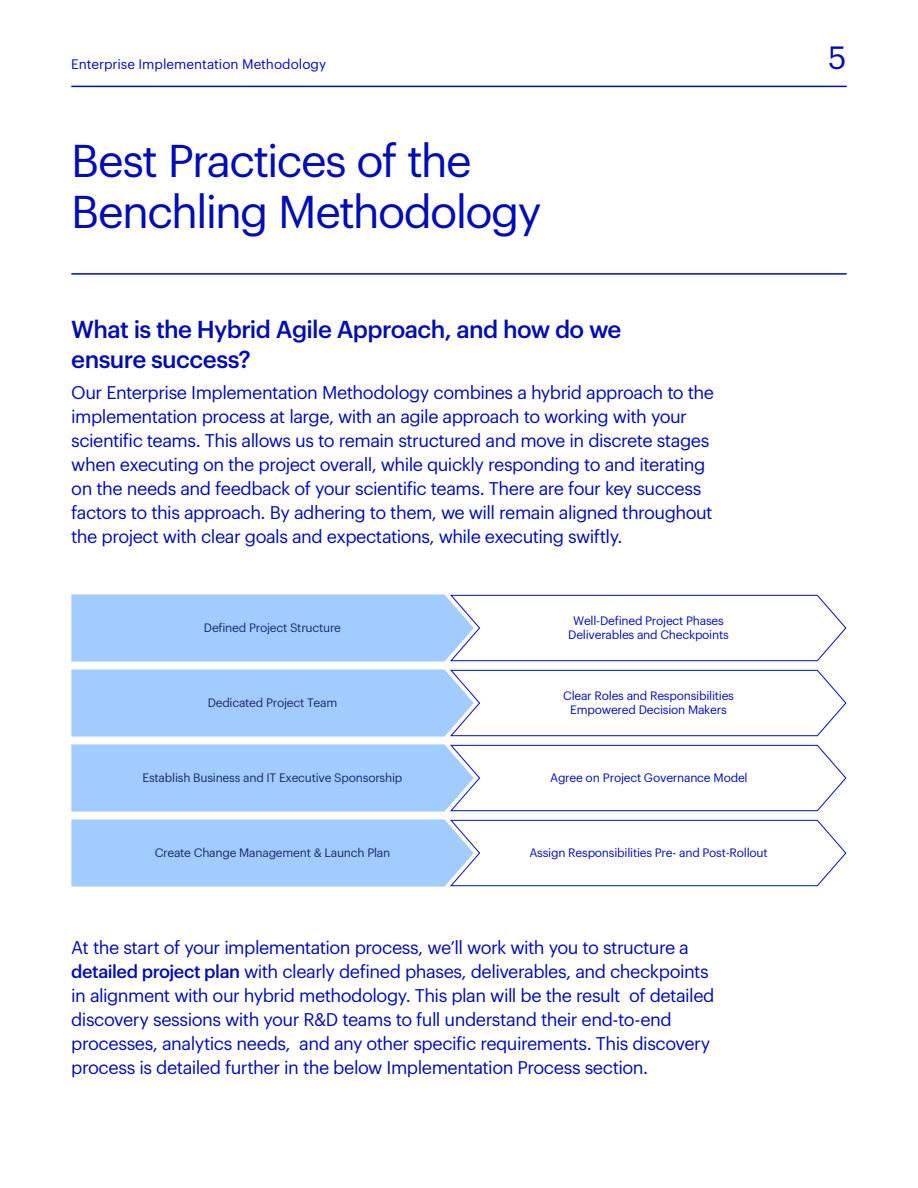
<style>
.page{position:relative;width:918px;height:1188px;background:#fff}
.page>*{position:absolute;margin:0;border:0;box-sizing:border-box;transform-origin:0 0}
.t1{font:45px/51px "Graphik";letter-spacing:-.04em;color:#000db5}
.t2{font:31.5px "Graphik";color:#000db5}
.t3{font:500 24px/30px "Graphik";letter-spacing:-.025em;color:#000db5}
.t4{font:18px/24px "Graphik";letter-spacing:-.03em;color:#000db5}
.t5{font:13.5px "Graphik";color:#000db5}
.t6{font:12px/14.4px "Graphik";letter-spacing:-.02em;color:#000ebd;text-align:center}
.t7{font:12px "Graphik";letter-spacing:-.02em;color:#1b2875}
.s1{font-weight:500}
</style>
<div class="page">
<hr style="left:71px;top:273px;width:776px;height:2px;background:#000db5">
<svg style="left:71px;top:594px;width:776px;height:68px"></svg>
<svg style="left:71px;top:669px;width:776px;height:68px"></svg>
<svg style="left:71px;top:744px;width:776px;height:68px"></svg>
<svg style="left:71px;top:819px;width:776px;height:68px"></svg>
<hr style="left:71px;top:86px;width:776px;height:1px;background:#000db5">
<p class="t5" style="left:71px;top:54px;width:256px">Enterprise Implementation Methodology</p>
<h1 class="t1" style="left:71px;top:132px;width:472px">Best Practices of the<br>Benchling Methodology</h1>
<h3 class="t3" style="left:71px;top:313px;width:552px">What is the Hybrid Agile Approach, and how do we ensure success?</h3>
<p class="t4" style="left:71px;top:379px;width:644px">Our Enterprise Implementation Methodology combines a hybrid approach to the implementation process at large, with an agile approach to working with your scientific teams. This allows us to remain structured and move in discrete stages when executing on the project overall, while quickly responding to and iterating on the needs and feedback of your scientific teams. There are four key success factors to this approach. By adhering to them, we will remain aligned throughout the project with clear goals and expectations, while executing swiftly.</p>
<p class="t7" style="left:204px;top:618px;width:139px">Defined Project Structure</p>
<p class="t6" style="left:568px;top:612px;width:162px">Well-Defined Project Phases<br>Deliverables and Checkpoints</p>
<p class="t7" style="left:208px;top:693px;width:131px">Dedicated Project Team</p>
<p class="t7" style="left:143px;top:768px;width:261px">Establish Business and IT Executive Sponsorship</p>
<p class="t7" style="left:155px;top:843px;width:237px">Create Change Management &amp; Launch Plan</p>
<p class="t6" style="left:563px;top:687px;width:172px">Clear Roles and Responsibilities<br>Empowered Decision Makers</p>
<p class="t6" style="left:550px;top:769px;width:199px">Agree on Project Governance Model</p>
<p class="t6" style="left:529px;top:844px;width:240px">Assign Responsibilities Pre- and Post-Rollout</p>
<p class="t4" style="left:71px;top:934px;width:645px">At the start of your implementation process, we’ll work with you to structure a <span class="s1">detailed project plan</span> with clearly defined phases, deliverables, and checkpoints in alignment with our hybrid methodology. This plan will be the result of detailed discovery sessions with your R&amp;D teams to full understand their end-to-end processes, analytics needs, and any other specific requirements. This discovery process is detailed further in the below Implementation Process section.</p>
<h2 class="t2" style="left:828px;top:34px;width:20px">5</h2>
</div>
